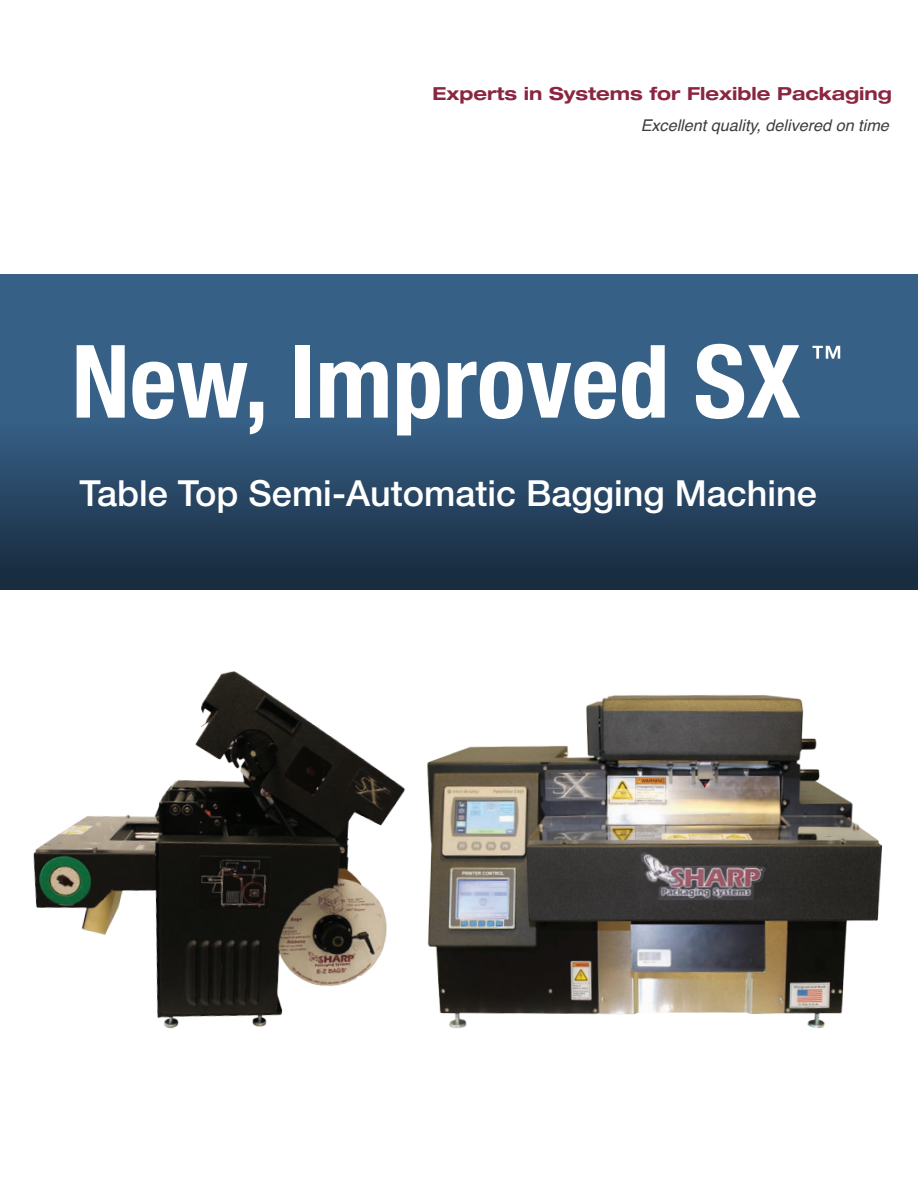
<style>
.page{position:relative;width:918px;height:1188px;background:#fff}
.page>*{position:absolute;margin:0;border:0;box-sizing:border-box;transform-origin:0 0}
.t1{font:700 condensed 101.4px "Helvetica Neue LT Std";color:#fff}
.t2{font:500 36px "Helvetica Neue";color:#fff}
.t3{font:700 expanded 18px "Helvetica Neue";color:#8b2642}
.t4{font:italic 16.2px "Helvetica";color:#3e3e3f}
</style>
<div class="page">
<div style="left:0;top:274px;width:918px;height:316px;background:#376087"></div>
<div style="left:0;top:422px;width:918px;height:168px;background:linear-gradient(to bottom,#365f85,#17283b)"></div>
<svg style="left:812px;top:346px;width:28px;height:13px"></svg>
<img style="left:571px;top:694px;width:312px;height:334px">
<img style="left:33px;top:671px;width:538px;height:358px">
<p class="t3" style="left:432px;top:82px;width:461px">Experts in Systems for Flexible Packaging</p>
<p class="t4" style="left:641px;top:113px;width:250px">Excellent quality, delivered on time</p>
<h1 class="t1" style="left:72px;top:320px;width:731px">New, Improved SX</h1>
<h2 class="t2" style="left:80px;top:472px;width:739px">Table Top Semi-Automatic Bagging Machine</h2>
</div>
